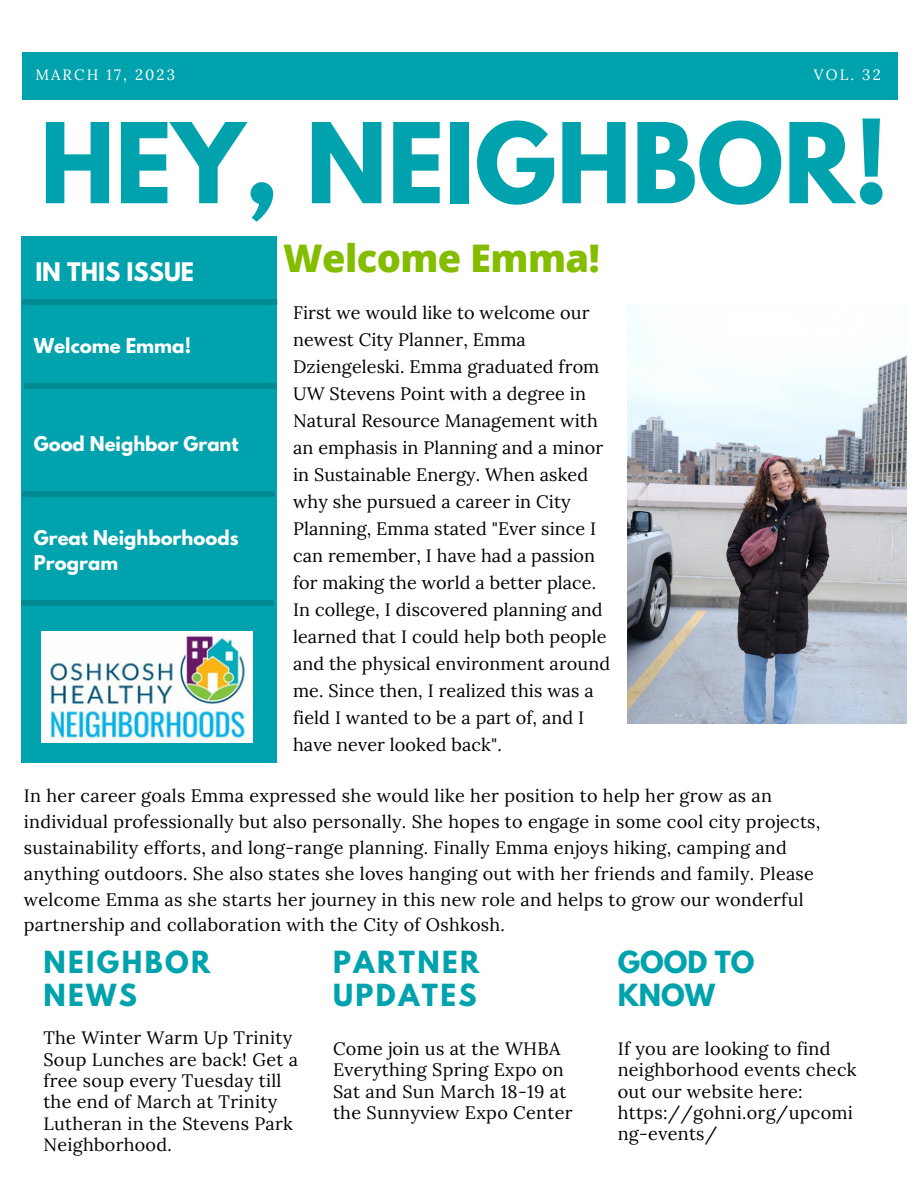
<style>
.page{position:relative;width:918px;height:1188px;background:#fff}
.page>*{position:absolute;margin:0;border:0;box-sizing:border-box;transform-origin:0 0}
.t1{font:700 98.55px "League Spartan";color:#00a3ad}
.t2{font:800 38.1px "Open Sans";letter-spacing:-.015em;color:#84bd00}
.t3{font:700 27px/32.7px "League Spartan";letter-spacing:.09em;color:#00a3ad}
.t4{font:700 27px/32.7px "League Spartan";color:#00a3ad}
.t5{font:700 22.65px "League Spartan";color:#fff}
.t6{font:700 18.3px "League Spartan";color:#fff}
.t7{font:18px/27px "Lora";letter-spacing:.015em;color:#000}
.t8{font:700 18px/24.6px "League Spartan";color:#fff}
.t9{font:15px "Lora";letter-spacing:.14em;color:#fff}
</style>
<div class="page">
<div style="left:22px;top:53px;width:876px;height:47px;background:#00a3ad"></div>
<div style="left:21px;top:236px;width:255px;height:527px;background:#00a3ad"></div>
<div style="left:22px;top:300px;width:256px;height:5px;background:#008b93"></div>
<img style="left:42px;top:631px;width:210px;height:112px">
<div style="left:24px;top:384px;width:252px;height:5px;background:#008b93"></div>
<div style="left:22px;top:492px;width:253px;height:5px;background:#008b93"></div>
<img style="left:628px;top:305px;width:279px;height:418px">
<div style="left:21px;top:600px;width:252px;height:5px;background:#008b93"></div>
<p class="t9" style="left:35px;top:65px;width:141px">MARCH 17, 2023</p>
<p class="t9" style="left:814px;top:65px;width:68px">VOL. 32</p>
<h1 class="t1" style="left:40px;top:115px;width:850px">HEY, NEIGHBOR!</h1>
<p class="t5" style="left:35px;top:261px;width:160px">IN THIS ISSUE</p>
<p class="t6" style="left:34px;top:337px;width:159px">Welcome Emma!</p>
<p class="t8" style="left:34px;top:434px;width:206px">Good Neighbor Grant</p>
<p class="t8" style="left:34px;top:528px;width:206px">Great Neighborhoods<br>Program</p>
<h2 class="t2" style="left:283px;top:232px;width:318px">Welcome Emma!</h2>
<p class="t7" style="left:293px;top:299px;width:319px">First we would like to welcome our newest City Planner, Emma Dziengeleski. Emma graduated from UW Stevens Point with a degree in Natural Resource Management with an emphasis in Planning and a minor in Sustainable Energy. When asked why she pursued a career in City Planning, Emma stated "Ever since I can remember, I have had a passion for making the world a better place.<br>In college, I discovered planning and learned that I could help both people and the physical environment around me. Since then, I realized this was a field I wanted to be a part of, and I have never looked back".</p>
<p class="t7" style="left:24px;top:783px;width:798px;line-height:25.8px">In her career goals Emma expressed she would like her position to help her grow as an individual professionally but also personally. She hopes to engage in some cool city projects, sustainability efforts, and long-range planning. Finally Emma enjoys hiking, camping and anything outdoors. She also states she loves hanging out with her friends and family. Please welcome Emma as she starts her journey in this new role and helps to grow our wonderful partnership and collaboration with the City of Oshkosh.</p>
<h3 class="t3" style="left:43px;top:949px;width:169px">NEIGHBOR<br>NEWS</h3>
<p class="t7" style="left:43px;top:1027px;width:256px;line-height:21.3px">The Winter Warm Up Trinity<br>Soup Lunches are back! Get a free soup every Tuesday till the end of March at Trinity<br>Lutheran in the Stevens Park<br>Neighborhood.</p>
<h3 class="t3" style="left:333px;top:949px;width:148px">PARTNER<br>UPDATES</h3>
<p class="t7" style="left:333px;top:1038px;width:241px;line-height:21.3px">Come join us at the WHBA<br>Everything Spring Expo on<br>Sat and Sun March 18-19 at the Sunnyview Expo Center</p>
<h3 class="t4" style="left:618px;top:949px;width:138px">GOOD TO<br>KNOW</h3>
<p class="t7" style="left:618px;top:1038px;width:240px;line-height:21.3px">If you are looking to find neighborhood events check out our website here: https://gohni.org/upcomi ng-events/</p>
</div>
